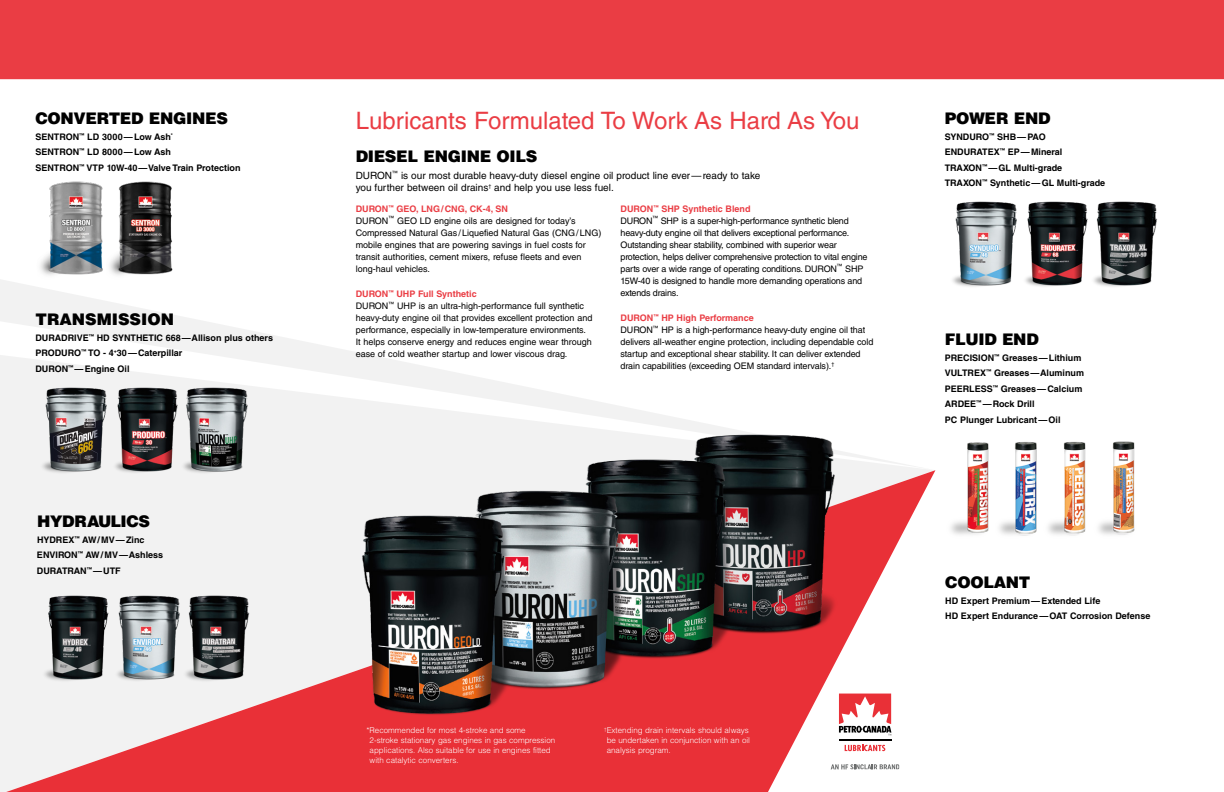
<style>
.page{position:relative;width:1224px;height:792px;background:#fff}
.page>*{position:absolute;margin:0;border:0;box-sizing:border-box;transform-origin:0 0}
.t1{font:24px "Helvetica LT Std";color:#ea3d44}
.t2{font:900 16px "Helvetica LT Std";letter-spacing:-.02em;color:#000}
.t3{font:900 16px "Helvetica LT Std";color:#000}
.t4{font:10px/12px "Helvetica LT Std";color:#000}
.t5{font:9px/12px "Helvetica LT Std";letter-spacing:-.01em;color:#000}
.t6{font:700 9px/15.5px "Helvetica LT Std";color:#000}
.t7{font:300 8px/10px "Helvetica LT Std";color:#fff}
.s1{font-weight:700;color:#ea3d44}
</style>
<div class="page">
<svg style="left:0;top:280px;width:927px;height:190px"></svg>
<svg style="left:6px;top:470px;width:929px;height:322px;fill:#f2f2f2"></svg>
<div style="left:0;top:0;width:1224px;height:79px;background:#ea3d44"></div>
<img style="left:346px;top:356px;width:505px;height:422px">
<svg style="left:837px;top:692px;width:56px;height:62px"></svg>
<svg style="left:831px;top:764px;width:68px;height:5px"></svg>
<img style="left:37px;top:181px;width:216px;height:101px">
<img style="left:952px;top:201px;width:206px;height:86px">
<img style="left:37px;top:584px;width:216px;height:108px">
<img style="left:36px;top:376px;width:216px;height:108px">
<img style="left:951px;top:441px;width:184px;height:95px">
<h2 class="t2" style="left:35px;top:108px;width:194px">CONVERTED ENGINES</h2>
<p class="t6" style="left:35px;top:129px;width:207px">SENTRON<sup>™</sup> LD 3000—Low Ash<sup>*<br></sup>SENTRON<sup>™</sup> LD 8000—Low Ash<br>SENTRON<sup>™</sup> VTP 10W-40—Valve Train Protection</p>
<h2 class="t3" style="left:35px;top:309px;width:140px">TRANSMISSION</h2>
<p class="t6" style="left:35px;top:329px;width:239px">DURADRIVE<sup>™</sup> HD SYNTHETIC 668—Allison plus others<br>PRODURO<sup>™</sup> TO - 4<sup>+</sup>30—Caterpillar<br>DURON<sup>™</sup> —Engine Oil</p>
<h2 class="t2" style="left:37px;top:511px;width:115px">HYDRAULICS</h2>
<p class="t6" style="left:37px;top:532px;width:128px">HYDREX<sup>™</sup> AW/MV—Zinc<br>ENVIRON<sup>™</sup> AW/MV—Ashless<br>DURATRAN<sup>™</sup> —UTF</p>
<h1 class="t1" style="left:356px;top:107px;width:505px">Lubricants Formulated To Work As Hard As You</h1>
<h2 class="t2" style="left:356px;top:146px;width:183px">DIESEL ENGINE OILS</h2>
<p class="t4" style="left:356px;top:169px;width:406px">DURON<sup>™</sup> is our most durable heavy-duty diesel engine oil product line ever—ready to take you further between oil drains<sup>†</sup> and help you use less fuel.</p>
<p class="t5" style="left:356px;top:202px;width:247px"><span class="s1">DURON</span><sup>™</sup> <span class="s1">GEO, LNG/CNG, CK-4, SN<br></span>DURON<sup>™</sup> GEO LD engine oils are designed for today’s Compressed Natural Gas/Liquefied Natural Gas (CNG/LNG) mobile engines that are powering savings in fuel costs for transit authorities, cement mixers, refuse fleets and even long-haul vehicles.</p>
<p class="t5" style="left:356px;top:288px;width:238px"><span class="s1">DURON</span><sup>™</sup> <span class="s1">UHP Full Synthetic<br></span>DURON<sup>™</sup> UHP is an ultra-high-performance full synthetic heavy-duty engine oil that provides excellent protection and performance, especially in low-temperature environments.<br>It helps conserve energy and reduces engine wear through ease of cold weather startup and lower viscous drag.</p>
<p class="t5" style="left:621px;top:202px;width:249px"><span class="s1">DURON</span><sup>™</sup> <span class="s1">SHP Synthetic Blend<br></span>DURON<sup>™</sup> SHP is a super-high-performance synthetic blend heavy-duty engine oil that delivers exceptional performance.<br>Outstanding shear stability, combined with superior wear protection, helps deliver comprehensive protection to vital engine parts over a wide range of operating conditions. DURON<sup>™</sup> SHP 15W-40 is designed to handle more demanding operations and extends drains.</p>
<p class="t5" style="left:621px;top:312px;width:254px"><span class="s1">DURON</span><sup>™</sup> <span class="s1">HP High Performance<br></span>DURON<sup>™</sup> HP is a high-performance heavy-duty engine oil that delivers all-weather engine protection, including dependable cold startup and exceptional shear stability. It can deliver extended drain capabilities (exceeding OEM standard intervals).<sup>†</sup></p>
<p class="t7" style="left:370px;top:725px;width:187px;text-indent:-3px">*Recommended for most 4-stroke and some 2-stroke stationary gas engines in gas compression applications. Also suitable for use in engines fitted with catalytic converters.</p>
<p class="t7" style="left:607px;top:725px;width:145px;text-indent:-3px"><sup>†</sup>Extending drain intervals should always be undertaken in conjunction with an oil analysis program.</p>
<h2 class="t2" style="left:945px;top:108px;width:107px">POWER END</h2>
<p class="t6" style="left:945px;top:129px;width:162px">SYNDURO<sup>™</sup> SHB—PAO<br>ENDURATEX<sup>™</sup> EP—Mineral<br>TRAXON<sup>™</sup> —GL Multi-grade<br>TRAXON<sup>™</sup> Synthetic—GL Multi-grade</p>
<h2 class="t2" style="left:945px;top:329px;width:95px">FLUID END</h2>
<p class="t6" style="left:945px;top:350px;width:141px">PRECISION<sup>™</sup> Greases—Lithium<br>VULTREX<sup>™</sup> Greases—Aluminum<br>PEERLESS<sup>™</sup> Greases—Calcium<br>ARDEE<sup>™</sup> —Rock Drill<br>PC Plunger Lubricant—Oil</p>
<h2 class="t2" style="left:945px;top:572px;width:87px">COOLANT</h2>
<p class="t6" style="left:945px;top:593px;width:207px">HD Expert Premium—Extended Life<br>HD Expert Endurance—OAT Corrosion Defense</p>
</div>
